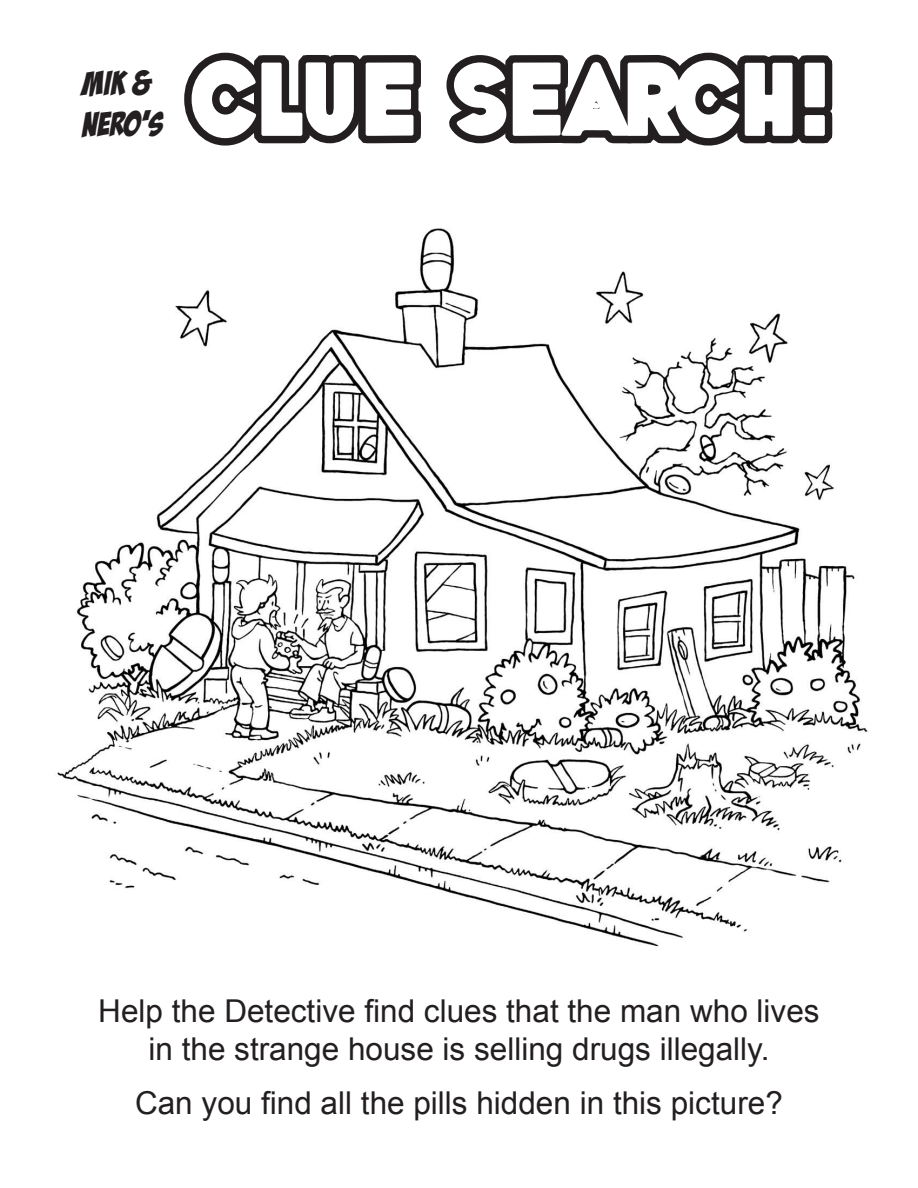
<style>
.page{position:relative;width:918px;height:1188px;background:#fff}
.page>*{position:absolute;margin:0;border:0;box-sizing:border-box;transform-origin:0 0}
.t1{font:96.9px "Whoop Ass";letter-spacing:.1em;color:#fff;scale:.87 1}
.t2{font:33.3px/40px "Bada Boom BB";letter-spacing:.01em;color:#231f20}
.t3{font:31.5px/37.8px "Arial";color:#231f20;text-align:center}
</style>
<div class="page">
<svg style="left:184px;top:52px;width:237px;height:94px"></svg>
<svg style="left:446px;top:52px;width:387px;height:94px"></svg>
<img style="left:55px;top:228px;width:813px;height:719px">
<p class="t2" style="left:83px;top:64px;width:82px">MIK &amp;<br>NERO’S</p>
<p class="t1" style="left:199px;top:54px;width:728px">CLUE SEARCH!</p>
<p class="t3" style="left:98px;top:993px;width:723px">Help the Detective find clues that the man who lives in the strange house is selling drugs illegally.</p>
<p class="t3" style="left:135px;top:1084px;width:649px">Can you find all the pills hidden in this picture?</p>
</div>
